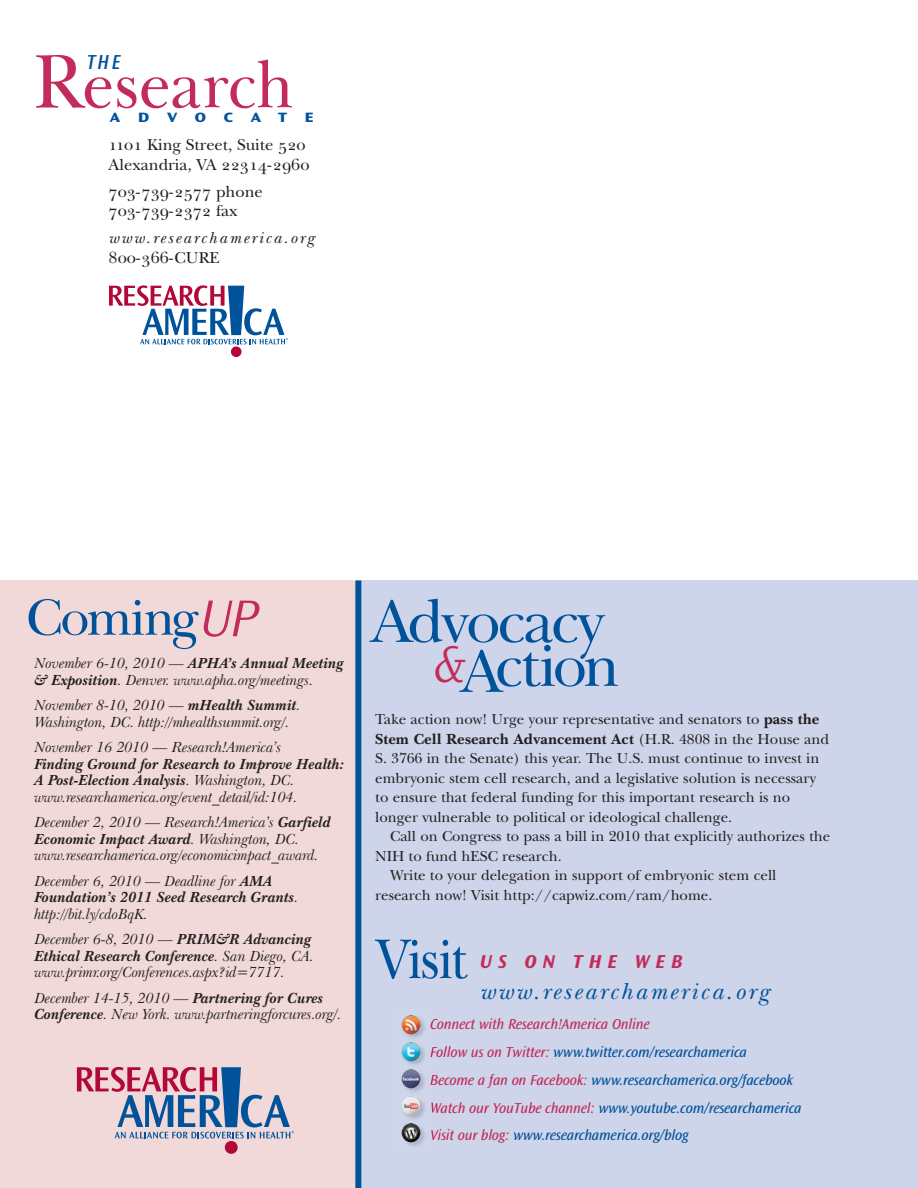
<style>
.page{position:relative;width:918px;height:1188px;background:#fff}
.page>*{position:absolute;margin:0;border:0;box-sizing:border-box;transform-origin:0 0}
.t1{font:78.3px "New Baskerville IT Cby BT";color:#c22b5a;scale:.94 1}
.t2{font:66.6px "New Baskerville IT Cby BT";color:#c22b5a}
.t3{font:61.05px "Baskerville Cyr Upright";letter-spacing:-.05em;color:#00539b}
.t4{font:57px "Baskerville Cyr Upright";letter-spacing:-.035em;color:#00539b;scale:.9 1}
.t5{font:54px "Ocean Sans MM It 310 475";color:#c22b5a;scale:.88 1}
.t6{font:51.75px "Baskerville Cyr Upright";letter-spacing:-.06em;color:#00539b}
.t7{font:italic 24.15px "New Baskerville";letter-spacing:.105em;color:#00539b}
.t8{font:21.15px "Ocean Sans MM It 512 475";color:#00539b;scale:.85 1}
.t9{font:19.5px "Ocean Sans MM It 648 475";letter-spacing:.31em;color:#c22b5a}
.t10{font:16.5px/19.5px "New Baskerville";color:#231f20}
.t11{font:16.5px/19.5px "New Baskerville SC";color:#231f20}
.t12{font:italic 16.5px "New Baskerville";letter-spacing:.125em;color:#231f20}
.t13{font:italic 15px/16.5px "New Baskerville IT Cby BT";letter-spacing:-.015em;color:#231f20}
.t14{font:15px/19.5px "New Baskerville";color:#231f20}
.t15{font:15px/27.8px "Ocean Sans MM It 403 475";letter-spacing:-.015em;color:#00539b}
.t16{font:italic 700 15px/16.5px "New Baskerville IT Cby BT";letter-spacing:-.015em;color:#231f20}
.t17{font:700 15px "New Baskerville IT Cby BT";color:#231f20}
.t18{font:14.1px "Ocean Sans MM 760 800";color:#00539b}
.s1{font-size:66.6px}
.s2{font-family:"New Baskerville SC"}
.s3{font-family:"New Baskerville"}
.s4{font-family:"Ocean Sans MM It 310 475";font-size:54px;color:#c22b5a}
.s5{font-weight:700}
.s6{font-weight:400}
.s7{font-family:"New Baskerville IT Cby BT";font-weight:700}
.s8{font-family:"New Baskerville";font-weight:400}
.s9{color:#c22b5a}
</style>
<div class="page">
<div style="left:0;top:580px;width:426px;height:608px;background:#f2d9d9"></div>
<div style="left:231px;top:346px;width:11px;height:11px;background:#b30738;border-radius:50%"></div>
<svg style="left:109px;top:285px;width:179px;height:59px"></svg>
<div style="left:356px;top:580px;width:562px;height:608px;background:#ced4e9"></div>
<div style="left:355px;top:580px;width:6px;height:608px;background:#00539b"></div>
<div style="left:225px;top:1141px;width:13px;height:13px;background:#b30738;border-radius:50%"></div>
<svg style="left:77px;top:1067px;width:217px;height:71px"></svg>
<img style="left:401px;top:1015px;width:30px;height:131px">
<img style="left:402px;top:1015px;width:18px;height:19px;border-radius:50%">
<svg style="left:430px;top:1046px;width:2px;height:11px"></svg>
<img style="left:402px;top:1042px;width:18px;height:19px;border-radius:50%">
<svg style="left:430px;top:1074px;width:2px;height:14px"></svg>
<img style="left:402px;top:1069px;width:18px;height:19px;border-radius:50%">
<img style="left:402px;top:1096px;width:18px;height:19px;border-radius:50%">
<img style="left:402px;top:1123px;width:18px;height:19px;border-radius:50%">
<h3 class="t8" style="left:87px;top:53px;width:41px">THE</h3>
<h1 class="t1" style="left:33px;top:51px;width:88px">R<span class="s1">e</span></h1>
<p class="t18" style="left:110px;top:112px;width:12px">A</p>
<p class="t18" style="left:138px;top:112px;width:13px">D</p>
<p class="t18" style="left:167px;top:112px;width:40px">V O</p>
<p class="t18" style="left:224px;top:112px;width:10px">C</p>
<p class="t18" style="left:251px;top:112px;width:38px">A T</p>
<p class="t18" style="left:305px;top:112px;width:10px">E</p>
<h2 class="t2" style="left:114px;top:59px;width:181px">search</h2>
<p class="t10" style="left:109px;top:137px;width:203px"><span class="s2">1101</span> King Street, Suite <span class="s2">520<br></span>Alexandria, VA <span class="s2">22314-2960</span></p>
<p class="t11" style="left:109px;top:181px;width:156px">703-739-2577 <span class="s3">phone<br></span>703-739-2372 <span class="s3">fax</span></p>
<p class="t12" style="left:109px;top:232px;width:207px">www.researchamerica.org</p>
<p class="t11" style="left:109px;top:247px;width:113px">800-366-CURE</p>
<h3 class="t6" style="left:26px;top:598px;width:233px">Coming<span class="s4">UP</span></h3>
<p class="t13" style="left:34px;top:657px;width:311px">November 6-10, 2010 — <span class="s5">APHA’s Annual Meeting &amp; Exposition</span>. Denver. www.apha.org/meetings.</p>
<p class="t13" style="left:34px;top:699px;width:268px">November 8-10, 2010 — <span class="s5">mHealth Summit</span>.<br>Washington, DC. http://mhealthsummit.org/.</p>
<p class="t13" style="left:34px;top:741px;width:249px">November 16 2010 — Research!America’s</p>
<p class="t16" style="left:34px;top:757px;width:312px">Finding Ground for Research to Improve Health:<br>A Post-Election Analysis<span class="s6">. Washington, DC. www.researchamerica.org/event_detail/id:104.</span></p>
<p class="t13" style="left:34px;top:816px;width:298px">December 2, 2010 — Research!America’s <span class="s5">Garfield<br>Economic Impact Award</span>. Washington, DC. www.researchamerica.org/economicimpact_award.</p>
<p class="t13" style="left:34px;top:874px;width:266px">December 6, 2010 — Deadline for <span class="s5">AMA<br>Foundation’s 2011 Seed Research Grants</span>. http://bit.ly/cdoBqK.</p>
<p class="t13" style="left:34px;top:933px;width:281px">December 6-8, 2010 — <span class="s5">PRIM&amp;R Advancing<br>Ethical Research Conference</span>. San Diego, CA. www.primr.org/Conferences.aspx?id=7717.</p>
<p class="t13" style="left:34px;top:991px;width:309px">December 14-15, 2010 — <span class="s5">Partnering for Cures<br>Conference</span>. New York. www.partneringforcures.org/.</p>
<h3 class="t3" style="left:368px;top:599px;width:240px">Advocacy</h3>
<h3 class="t3" style="left:458px;top:643px;width:164px">Action</h3>
<h3 class="t5" style="left:434px;top:643px;width:36px">&amp;</h3>
<p class="t14" style="left:375px;top:712px;width:446px">Take action now! Urge your representative and senators to <span class="s7">pass the</span></p>
<p class="t17" style="left:375px;top:733px;width:455px">Stem Cell Research Advancement Act <span class="s8">(H.R. 4808 in the House and</span></p>
<p class="t14" style="left:375px;top:751px;width:446px">S. 3766 in the Senate) this year. The U.S. must continue to invest in embryonic stem cell research, and a legislative solution is necessary to ensure that federal funding for this important research is no longer vulnerable to political or ideological challenge.</p>
<p class="t14" style="left:390px;top:829px;width:442px">Call on Congress to pass a bill in 2010 that explicitly authorizes the</p>
<p class="t14" style="left:375px;top:848px;width:188px">NIH to fund hESC research.</p>
<p class="t14" style="left:390px;top:868px;width:388px">Write to your delegation in support of embryonic stem cell</p>
<p class="t14" style="left:375px;top:887px;width:339px">research now! Visit http://capwiz.com/ram/home.</p>
<h3 class="t4" style="left:373px;top:938px;width:107px">Visit</h3>
<h3 class="t9" style="left:480px;top:954px;width:204px">US ON THE WEB</h3>
<h3 class="t7" style="left:480px;top:983px;width:290px">www.researchamerica.org</h3>
<p class="t15" style="left:430px;top:1011px;width:373px"><span class="s9">Connect with Research!America Online<br>Follow us on Twitter:</span> www.twitter.com/researchamerica<br><span class="s9">Become a fan on Facebook:</span> www.researchamerica.org/facebook <span class="s9">Watch our YouTube channel:</span> www.youtube.com/researchamerica <span class="s9">Visit our blog:</span> www.researchamerica.org/blog</p>
</div>
